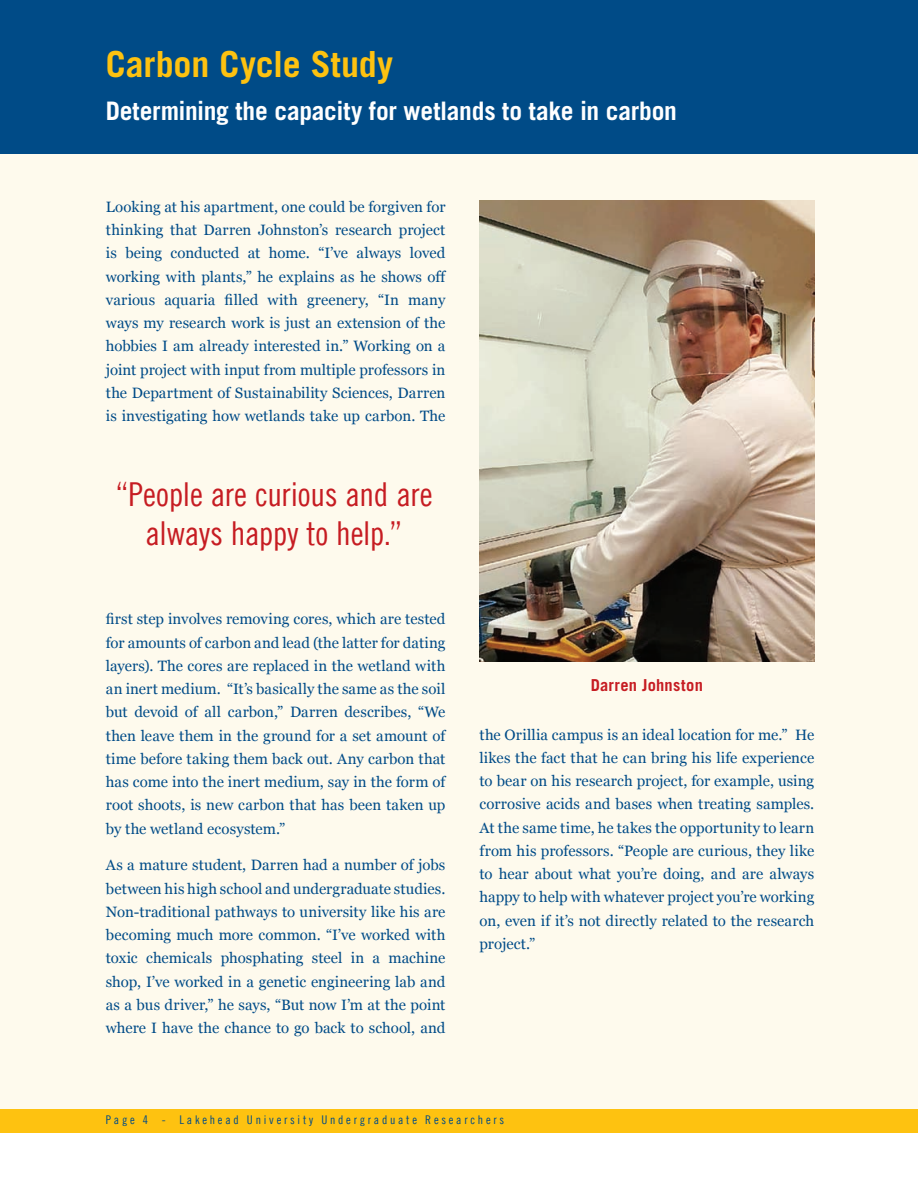
<style>
.page{position:relative;width:918px;height:1188px;background:#fff}
.page>*{position:absolute;margin:0;border:0;box-sizing:border-box;transform-origin:0 0}
.t1{font:700 36px "Trade Gothic LT Std";letter-spacing:-.005em;color:#fec210}
.t2{font:33px/39px "Trade Gothic LT Cond Eighteen";letter-spacing:-.01em;color:#c61c22;text-align:center}
.t3{font:700 25.5px "Trade Gothic LT Std";letter-spacing:-.01em;color:#fff}
.t4{font:700 16.5px "Trade Gothic LT Std";letter-spacing:.015em;color:#c61c22}
.t5{font:15px/23.2px "Georgia";letter-spacing:.005em;color:#004b87;text-align:justify}
.t6{font:12px "Trade Gothic LT Cond Eighteen";letter-spacing:.23em;color:#004b87}
</style>
<div class="page">
<div style="left:0;top:0;width:918px;height:1116px;background:#fefaed"></div>
<div style="left:0;top:0;width:918px;height:153px;background:#004b87"></div>
<div style="left:0;top:1109px;width:918px;height:23px;background:#fec210"></div>
<img style="left:480px;top:201px;width:334px;height:461px">
<h1 class="t1" style="left:106px;top:42px;width:289px">Carbon Cycle Study</h1>
<h3 class="t3" style="left:106px;top:95px;width:573px">Determining the capacity for wetlands to take in carbon</h3>
<p class="t5" style="left:106px;top:195px;width:342px">Looking at his apartment, one could be forgiven for thinking that Darren Johnston’s research project is being conducted at home. “I’ve always loved working with plants,” he explains as he shows off various aquaria filled with greenery, “In many ways my research work is just an extension of the hobbies I am already interested in.” Working on a joint project with input from multiple professors in the Department of Sustainability Sciences, Darren is investigating how wetlands take up carbon. The</p>
<h2 class="t2" style="left:115px;top:475px;width:319px">“People are curious and are always happy to help.”</h2>
<p class="t5" style="left:106px;top:607px;width:341px">first step involves removing cores, which are tested for amounts of carbon and lead (the latter for dating layers). The cores are replaced in the wetland with an inert medium. “It’s basically the same as the soil but devoid of all carbon,” Darren describes, “We then leave them in the ground for a set amount of time before taking them back out. Any carbon that has come into the inert medium, say in the form of root shoots, is new carbon that has been taken up by the wetland ecosystem.”</p>
<p class="t5" style="left:106px;top:853px;width:341px">As a mature student, Darren had a number of jobs between his high school and undergraduate studies.<br>Non-traditional pathways to university like his are becoming much more common. “I’ve worked with toxic chemicals phosphating steel in a machine shop, I’ve worked in a genetic engineering lab and as a bus driver,” he says, “But now I’m at the point where I have the chance to go back to school, and</p>
<p class="t4" style="left:591px;top:675px;width:114px">Darren Johnston</p>
<p class="t5" style="left:480px;top:722px;width:336px">the Orillia campus is an ideal location for me.” He likes the fact that he can bring his life experience to bear on his research project, for example, using corrosive acids and bases when treating samples.<br>At the same time, he takes the opportunity to learn from his professors. “People are curious, they like to hear about what you’re doing, and are always happy to help with whatever project you’re working on, even if it’s not directly related to the research project.”</p>
<p class="t6" style="left:106px;top:1113px;width:400px">Page 4 - Lakehead University Undergraduate Researchers</p>
</div>
